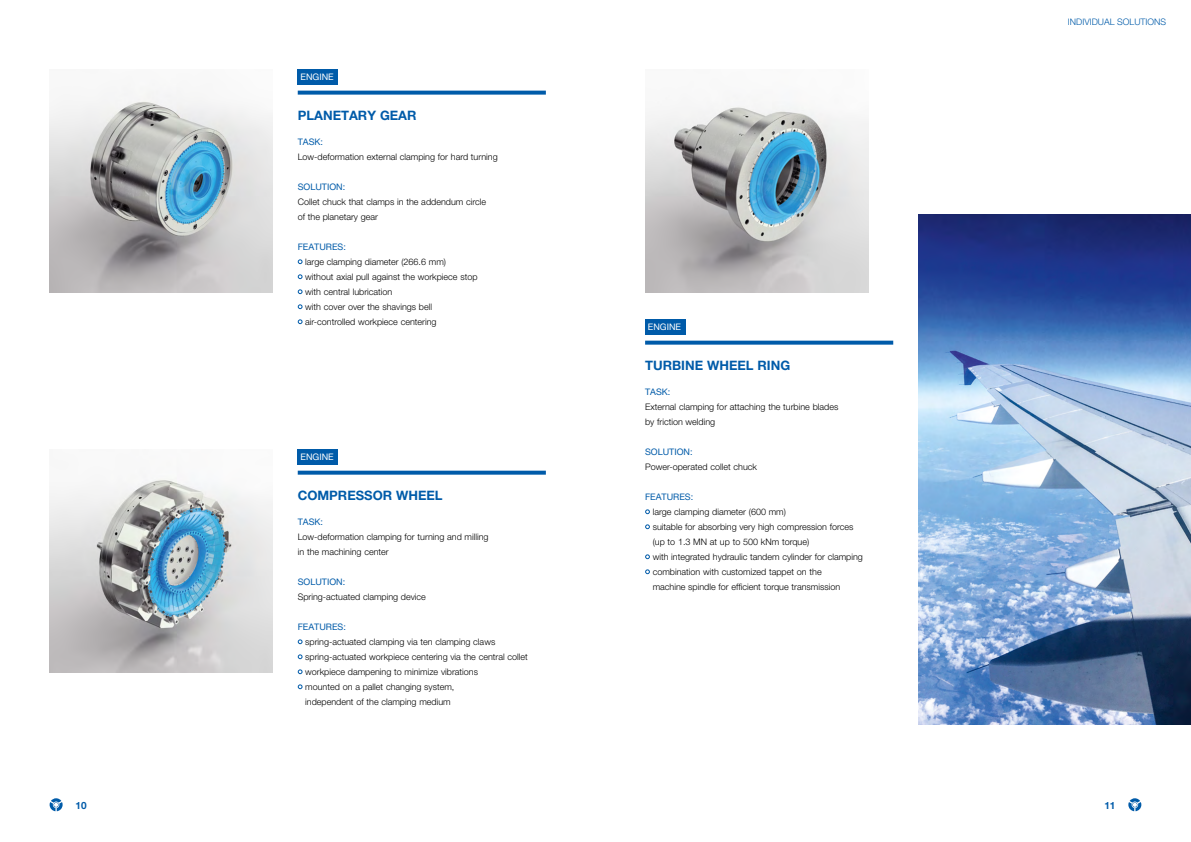
<style>
.page{position:relative;width:1191px;height:842px;background:#fff}
.page>*{position:absolute;margin:0;border:0;box-sizing:border-box;transform-origin:0 0}
.t1{font:700 13px "Helvetica Neue LT Pro";color:#005ba9}
.t2{font:700 10px "Helvetica Neue LT Pro";color:#005ba9}
.t3{font:300 9px/15px "Helvetica Neue LT Pro";color:#000}
.t4{font:9px "Helvetica Neue LT Pro";color:#005ba9}
.t5{font:300 9px "Helvetica Neue LT Pro";color:#005ba9}
.t6{font:9px "Helvetica Neue LT Pro";color:#fff}
</style>
<div class="page">
<svg style="left:1128px;top:798px;width:13px;height:13px"></svg>
<svg style="left:50px;top:798px;width:13px;height:13px"></svg>
<svg style="left:298px;top:259px;width:4px;height:5px"></svg>
<svg style="left:298px;top:274px;width:4px;height:5px"></svg>
<svg style="left:298px;top:289px;width:4px;height:5px"></svg>
<svg style="left:298px;top:304px;width:4px;height:5px"></svg>
<svg style="left:298px;top:319px;width:4px;height:5px"></svg>
<div style="left:298px;top:70px;width:40px;height:15px;background:#005ba9"></div>
<svg style="left:298px;top:91px;width:248px;height:4px"></svg>
<img style="left:50px;top:91px;width:223px;height:202px">
<svg style="left:298px;top:639px;width:4px;height:5px"></svg>
<svg style="left:298px;top:654px;width:4px;height:5px"></svg>
<svg style="left:298px;top:669px;width:4px;height:5px"></svg>
<svg style="left:298px;top:684px;width:4px;height:5px"></svg>
<div style="left:298px;top:450px;width:40px;height:15px;background:#005ba9"></div>
<svg style="left:298px;top:471px;width:248px;height:4px"></svg>
<img style="left:50px;top:476px;width:223px;height:197px">
<svg style="left:645px;top:509px;width:5px;height:5px"></svg>
<svg style="left:645px;top:524px;width:5px;height:5px"></svg>
<svg style="left:645px;top:554px;width:5px;height:5px"></svg>
<svg style="left:645px;top:569px;width:5px;height:5px"></svg>
<div style="left:645px;top:320px;width:40px;height:15px;background:#005ba9"></div>
<svg style="left:645px;top:341px;width:248px;height:4px"></svg>
<img style="left:645px;top:103px;width:223px;height:190px">
<img style="left:918px;top:215px;width:273px;height:510px">
<p class="t6" style="left:300px;top:72px;width:35px">ENGINE</p>
<h1 class="t1" style="left:298px;top:107px;width:120px">PLANETARY GEAR</h1>
<p class="t4" style="left:298px;top:136px;width:27px">TASK:</p>
<p class="t3" style="left:298px;top:149px;width:201px">Low-deformation external clamping for hard turning</p>
<p class="t4" style="left:298px;top:181px;width:49px">SOLUTION:</p>
<p class="t3" style="left:298px;top:194px;width:190px">Collet chuck that clamps in the addendum circle of the planetary gear</p>
<p class="t4" style="left:298px;top:241px;width:50px">FEATURES:</p>
<p class="t3" style="left:305px;top:254px;width:174px">large clamping diameter (266.6 mm)<br>without axial pull against the workpiece stop with central lubrication<br>with cover over the shavings bell air-controlled workpiece centering</p>
<p class="t6" style="left:300px;top:452px;width:35px">ENGINE</p>
<h1 class="t1" style="left:298px;top:487px;width:146px">COMPRESSOR WHEEL</h1>
<p class="t4" style="left:298px;top:516px;width:27px">TASK:</p>
<p class="t3" style="left:298px;top:529px;width:192px">Low-deformation clamping for turning and milling in the machining center</p>
<p class="t4" style="left:298px;top:576px;width:49px">SOLUTION:</p>
<p class="t3" style="left:298px;top:589px;width:130px">Spring-actuated clamping device</p>
<p class="t4" style="left:298px;top:621px;width:50px">FEATURES:</p>
<p class="t3" style="left:305px;top:634px;width:224px">spring-actuated clamping via ten clamping claws spring-actuated workpiece centering via the central collet workpiece dampening to minimize vibrations<br>mounted on a pallet changing system,<br>independent of the clamping medium</p>
<p class="t6" style="left:648px;top:322px;width:35px">ENGINE</p>
<h1 class="t1" style="left:645px;top:357px;width:147px">TURBINE WHEEL RING</h1>
<p class="t4" style="left:645px;top:386px;width:27px">TASK:</p>
<p class="t3" style="left:645px;top:399px;width:195px">External clamping for attaching the turbine blades by friction welding</p>
<p class="t4" style="left:645px;top:446px;width:49px">SOLUTION:</p>
<p class="t3" style="left:645px;top:459px;width:113px">Power-operated collet chuck</p>
<p class="t4" style="left:645px;top:491px;width:50px">FEATURES:</p>
<p class="t3" style="left:652px;top:504px;width:212px">large clamping diameter (600 mm)<br>suitable for absorbing very high compression forces (up to 1.3 MN at up to 500 kNm torque)<br>with integrated hydraulic tandem cylinder for clamping combination with customized tappet on the<br>machine spindle for efficient torque transmission</p>
<p class="t5" style="left:1068px;top:16px;width:100px">INDIVIDUAL SOLUTIONS</p>
<p class="t2" style="left:75px;top:799px;width:13px">10</p>
<p class="t2" style="left:1104px;top:799px;width:13px">11</p>
</div>
